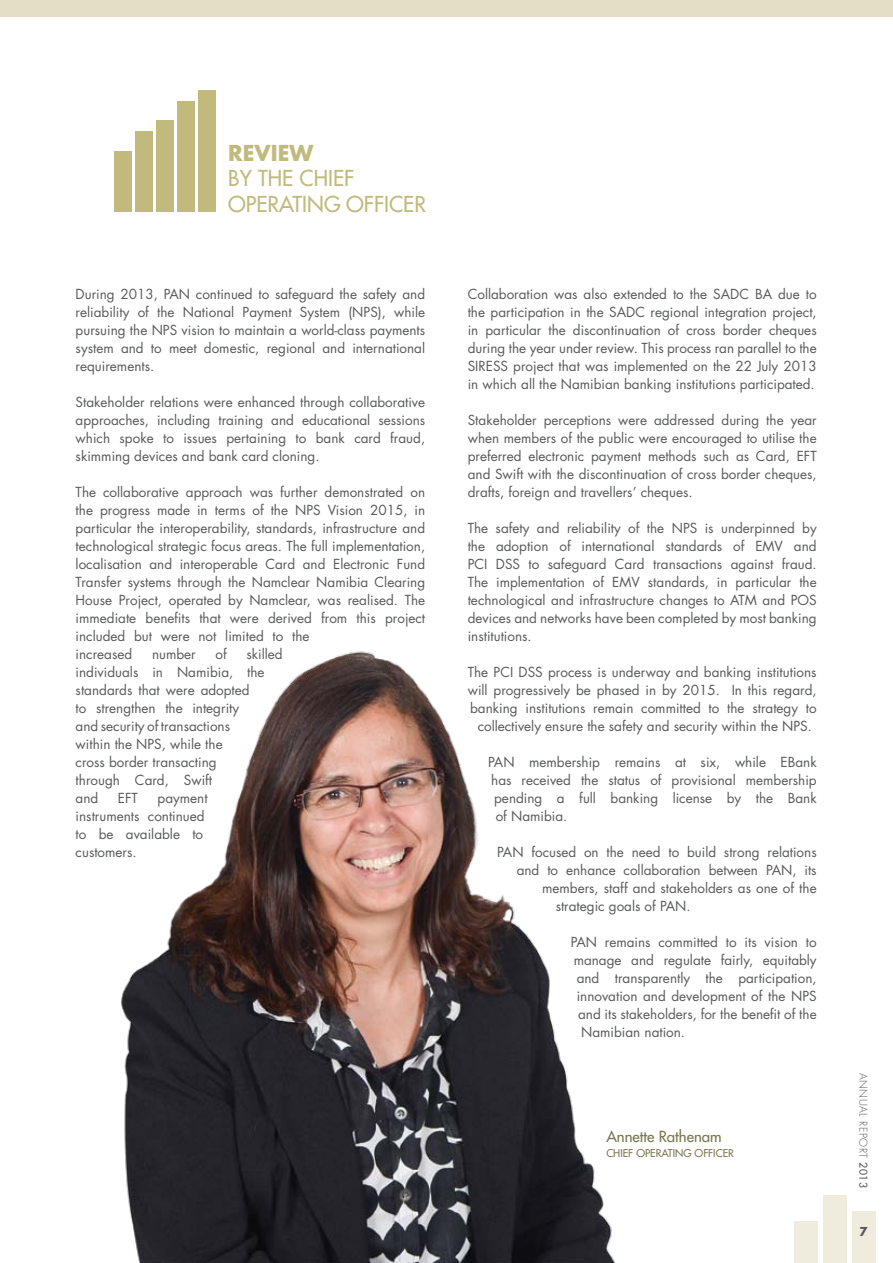
<style>
.page{position:relative;width:893px;height:1263px;background:#fff}
.page>*{position:absolute;margin:0;border:0;box-sizing:border-box;transform-origin:0 0}
.t1{font:21.3px/25.7px "Futura";color:#c1ba7c}
.t2{font:700 21.3px "Futura";color:#c1ba7c}
.t3{font:15px "Futura";color:#7a7750}
.t4{font:13.5px/18px "Futura";color:#58595b;text-align:justify}
.t5{font:700 12px "Futura";color:#58595b}
.t6{font:10.5px "Futura";color:#7a7750}
.t7{font:300 10.5px "Futura";letter-spacing:.05em;color:#58595b}
.s1{font-weight:400}
</style>
<div class="page">
<div style="left:114px;top:151px;width:17px;height:61px;background:#c1ba7c"></div>
<div style="left:136px;top:131px;width:17px;height:81px;background:#c1ba7c"></div>
<div style="left:156px;top:120px;width:18px;height:92px;background:#c1ba7c"></div>
<div style="left:178px;top:102px;width:17px;height:110px;background:#c1ba7c"></div>
<div style="left:198px;top:90px;width:18px;height:122px;background:#c1ba7c"></div>
<img style="left:121px;top:651px;width:495px;height:612px">
<div style="left:0;top:0;width:893px;height:17px;background:#e3dec4"></div>
<div style="left:794px;top:1221px;width:24px;height:42px;background:#efecde"></div>
<div style="left:823px;top:1195px;width:24px;height:68px;background:#efecde"></div>
<div style="left:852px;top:1211px;width:23px;height:52px;background:#efecde"></div>
<h1 class="t2" style="left:228px;top:138px;width:87px">REVIEW</h1>
<h1 class="t1" style="left:228px;top:165px;width:199px">BY THE CHIEF<br>OPERATING OFFICER</h1>
<p class="t4" style="left:76px;top:285px;width:351px">During 2013, PAN continued to safeguard the safety and reliability of the National Payment System (NPS), while pursuing the NPS vision to maintain a world-class payments system and to meet domestic, regional and international requirements.</p>
<p class="t4" style="left:76px;top:393px;width:351px">Stakeholder relations were enhanced through collaborative approaches, including training and educational sessions which spoke to issues pertaining to bank card fraud, skimming devices and bank card cloning.</p>
<p class="t4" style="left:76px;top:483px;width:351px;text-align:left">The collaborative approach was further demonstrated on the progress made in terms of the NPS Vision 2015, in particular the interoperability, standards, infrastructure and technological strategic focus areas. The full implementation, localisation and interoperable Card and Electronic Fund Transfer systems through the Namclear Namibia Clearing House Project, operated by Namclear, was realised. The immediate benefits that were derived from this project included but were not limited to the<br>increased</p>
<p class="t4" style="left:152px;top:645px;width:45px">number</p>
<p class="t4" style="left:215px;top:645px;width:13px">of</p>
<p class="t4" style="left:76px;top:645px;width:209px;text-align:left;text-indent:171px">skilled individuals in Namibia, the standards that were adopted<br>to strengthen the integrity<br>and security of transactions<br>within the NPS, while the<br>cross border transacting<br>through Card, Swift<br>and</p>
<p class="t4" style="left:118px;top:789px;width:22px">EFT</p>
<p class="t4" style="left:76px;top:789px;width:133px;text-align:left;text-indent:82px">payment instruments continued to be available to customers.</p>
<p class="t4" style="left:468px;top:285px;width:350px">Collaboration was also extended to the SADC BA due to the participation in the SADC regional integration project, in particular the discontinuation of cross border cheques during the year under review. This process ran parallel to the SIRESS project that was implemented on the 22 July 2013 in which all the Namibian banking institutions participated.</p>
<p class="t4" style="left:468px;top:411px;width:350px">Stakeholder perceptions were addressed during the year when members of the public were encouraged to utilise the preferred electronic payment methods such as Card, EFT and Swift with the discontinuation of cross border cheques, drafts, foreign and travellers’ cheques.</p>
<p class="t4" style="left:468px;top:518px;width:351px">The safety and reliability of the NPS is underpinned by the adoption of international standards of EMV and PCI DSS to safeguard Card transactions against fraud.<br>The implementation of EMV standards, in particular the technological and infrastructure changes to ATM and POS devices and networks have been completed by most banking institutions.</p>
<p class="t4" style="left:468px;top:662px;width:350px;text-align:center">The PCI DSS process is underway and banking institutions will progressively be phased in by 2015. In this regard, banking institutions remain committed to the strategy to collectively ensure the safety and security within the NPS.</p>
<p class="t4" style="left:488px;top:752px;width:330px">PAN membership remains at six, while EBank</p>
<p class="t4" style="left:491px;top:770px;width:327px">has received the status of provisional membership</p>
<p class="t4" style="left:494px;top:788px;width:324px">pending a full banking license by the Bank</p>
<p class="t4" style="left:496px;top:806px;width:73px">of Namibia.</p>
<p class="t4" style="left:497px;top:842px;width:321px">PAN focused on the need to build strong relations</p>
<p class="t4" style="left:517px;top:860px;width:301px">and to enhance collaboration between PAN, its</p>
<p class="t4" style="left:542px;top:878px;width:276px">members, staff and stakeholders as one of the</p>
<p class="t4" style="left:556px;top:896px;width:136px">strategic goals of PAN.</p>
<p class="t4" style="left:571px;top:932px;width:248px">PAN remains committed to its vision to</p>
<p class="t4" style="left:574px;top:950px;width:245px">manage and regulate fairly, equitably</p>
<p class="t4" style="left:577px;top:968px;width:242px">and transparently the participation,</p>
<p class="t4" style="left:577px;top:986px;width:241px">innovation and development of the NPS</p>
<p class="t4" style="left:578px;top:1004px;width:240px">and its stakeholders, for the benefit of the</p>
<p class="t4" style="left:581px;top:1022px;width:105px">Namibian nation.</p>
<p class="t3" style="left:606px;top:1127px;width:117px">Annette Rathenam</p>
<p class="t6" style="left:606px;top:1146px;width:13px">Chief</p>
<p class="t6" style="left:636px;top:1146px;width:16px">Operating</p>
<p class="t6" style="left:695px;top:1146px;width:41px">OFFICER</p>
<p class="t7" style="left:870px;top:1073px;width:117px;rotate:90deg">ANNUAL REPORT <span class="s1">2013</span></p>
<p class="t5" style="left:859px;top:1223px;width:10px">7</p>
</div>
